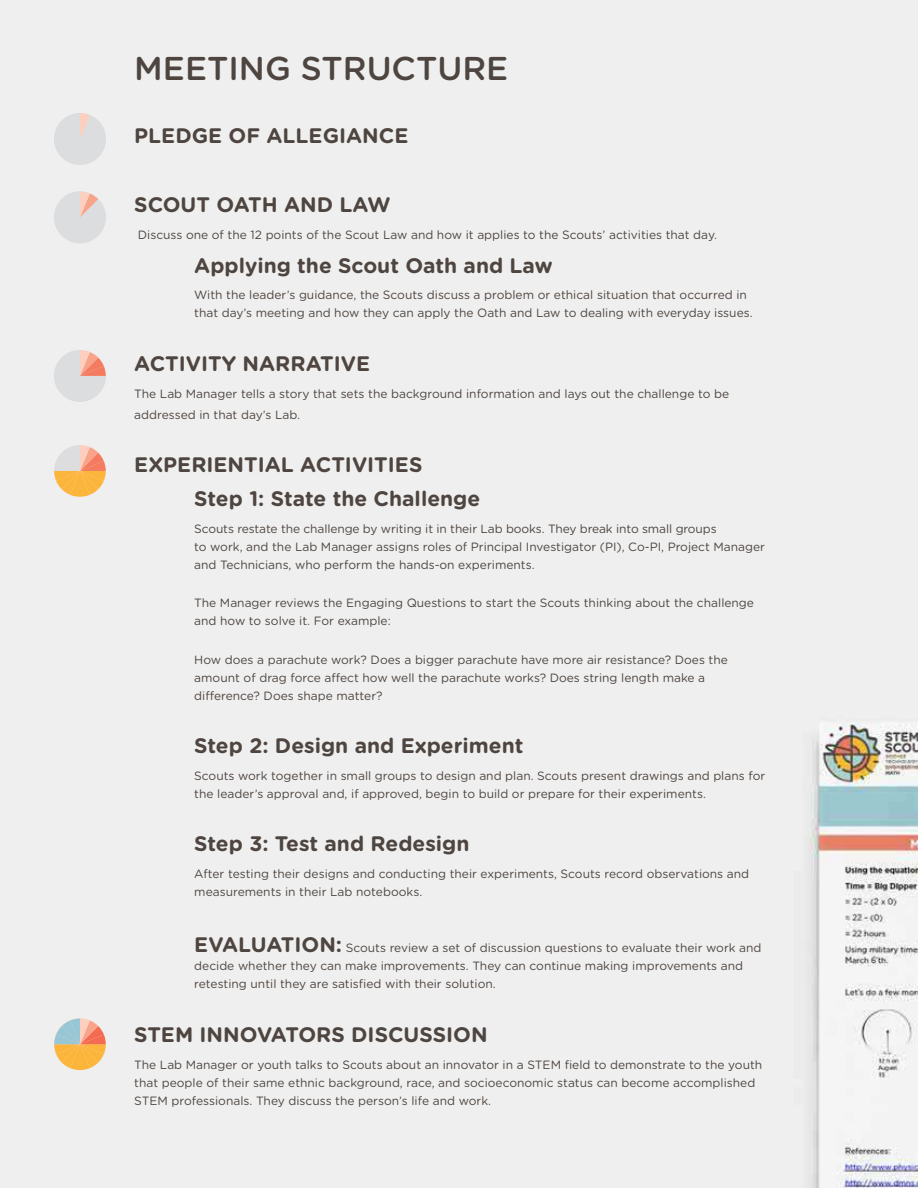
<style>
.page{position:relative;width:918px;height:1188px;background:#efefef}
.page>*{position:absolute;margin:0;border:0;box-sizing:border-box;transform-origin:0 0}
.t1{font:500 33px "Gotham Rounded";color:#4e4540}
.t2{font:700 21px/34.2px "Gotham Rounded";color:#4e4540}
.t3{font:12px/18px "Gotham Rounded";color:#4e4540}
.s1{font-weight:700;font-size:21px}
</style>
<div class="page">
<svg style="left:54px;top:1019px;width:52px;height:51px"></svg>
<svg style="left:54px;top:445px;width:52px;height:52px"></svg>
<svg style="left:54px;top:350px;width:52px;height:52px"></svg>
<svg style="left:54px;top:192px;width:52px;height:51px"></svg>
<svg style="left:54px;top:113px;width:52px;height:52px"></svg>
<h1 class="t1" style="left:134px;top:45px;width:376px">MEETING STRUCTURE</h1>
<h2 class="t2" style="left:134px;top:118px;width:276px">PLEDGE OF ALLEGIANCE</h2>
<h2 class="t2" style="left:134px;top:187px;width:258px">SCOUT OATH AND LAW</h2>
<p class="t3" style="left:138px;top:225px;width:581px">Discuss one of the 12 points of the Scout Law and how it applies to the Scouts’ activities that day.</p>
<h2 class="t2" style="left:194px;top:247px;width:360px">Applying the Scout Oath and Law</h2>
<p class="t3" style="left:194px;top:286px;width:560px">With the leader’s guidance, the Scouts discuss a problem or ethical situation that occurred in that day’s meeting and how they can apply the Oath and Law to dealing with everyday issues.</p>
<h2 class="t2" style="left:134px;top:346px;width:237px">ACTIVITY NARRATIVE</h2>
<p class="t3" style="left:134px;top:382px;width:596px;line-height:21px">The Lab Manager tells a story that sets the background information and lays out the challenge to be addressed in that day’s Lab.</p>
<h2 class="t2" style="left:194px;top:447px;width:288px;text-indent:-60px">EXPERIENTIAL ACTIVITIES<br>Step 1: State the Challenge</h2>
<p class="t3" style="left:194px;top:519px;width:572px">Scouts restate the challenge by writing it in their Lab books. They break into small groups<br>to work, and the Lab Manager assigns roles of Principal Investigator (PI), Co-PI, Project Manager and Technicians, who perform the hands-on experiments.</p>
<p class="t3" style="left:194px;top:593px;width:561px">The Manager reviews the Engaging Questions to start the Scouts thinking about the challenge and how to solve it. For example:</p>
<p class="t3" style="left:194px;top:650px;width:535px">How does a parachute work? Does a bigger parachute have more air resistance? Does the amount of drag force affect how well the parachute works? Does string length make a difference? Does shape matter?</p>
<h2 class="t2" style="left:194px;top:728px;width:331px">Step 2: Design and Experiment</h2>
<p class="t3" style="left:194px;top:766px;width:573px">Scouts work together in small groups to design and plan. Scouts present drawings and plans for the leader’s approval and, if approved, begin to build or prepare for their experiments.</p>
<h2 class="t2" style="left:194px;top:826px;width:277px">Step 3: Test and Redesign</h2>
<p class="t3" style="left:194px;top:864px;width:556px">After testing their designs and conducting their experiments, Scouts record observations and measurements in their Lab notebooks.</p>
<p class="t3" style="left:194px;top:939px;width:569px"><span class="s1">EVALUATION:</span> Scouts review a set of discussion questions to evaluate their work and decide whether they can make improvements. They can continue making improvements and retesting until they are satisfied with their solution.</p>
<h2 class="t2" style="left:134px;top:1017px;width:355px">STEM INNOVATORS DISCUSSION</h2>
<p class="t3" style="left:134px;top:1055px;width:630px">The Lab Manager or youth talks to Scouts about an innovator in a STEM field to demonstrate to the youth that people of their same ethnic background, race, and socioeconomic status can become accomplished<br>STEM professionals. They discuss the person’s life and work.</p>
</div>
